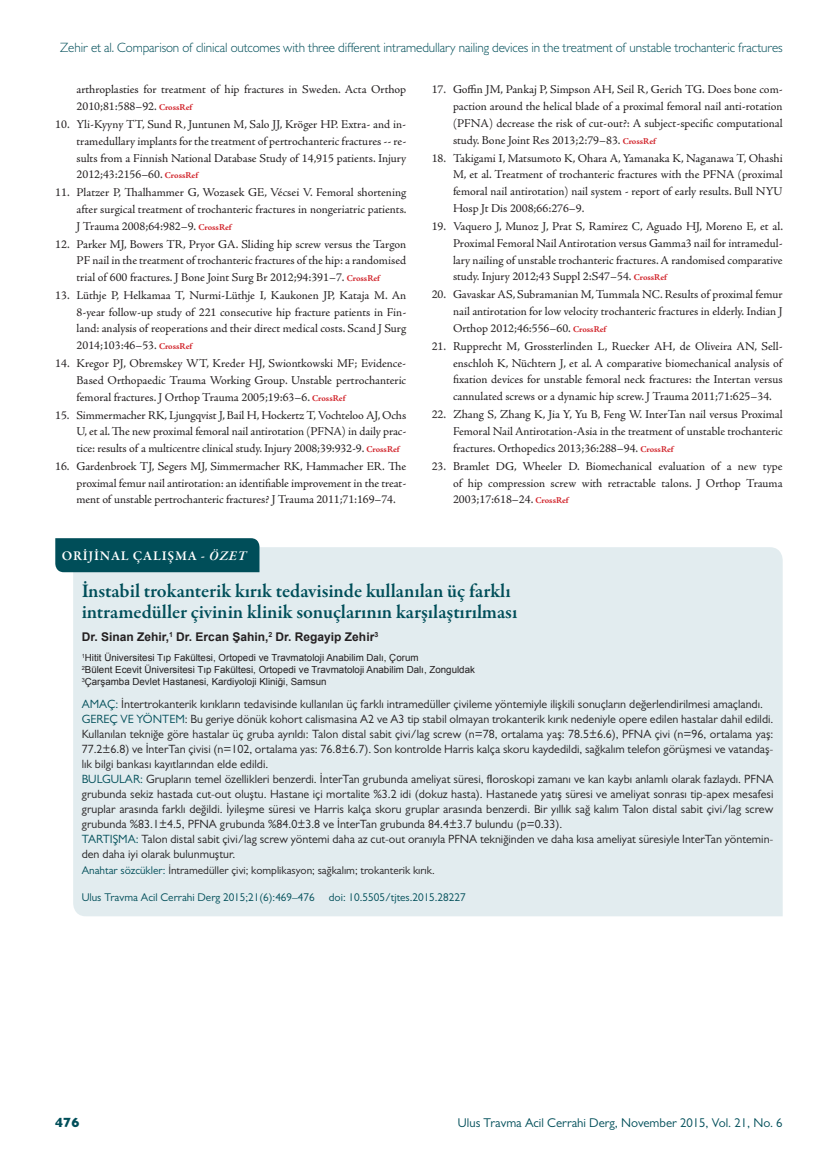
<style>
.page{position:relative;width:838px;height:1170px;background:#fff}
.page>*{position:absolute;margin:0;border:0;box-sizing:border-box;transform-origin:0 0}
.t1{font:600 19.5px/21px "Garamond Premr Pro";color:#004e59}
.t2{font:300 13.5px "Gill Sans MT Pro";letter-spacing:-.01em;color:#004e59}
.t3{font:600 13.5px "Garamond Premr Pro";letter-spacing:.055em;color:#fff}
.t4{font:800 13.5px "Gill Sans MT Pro";color:#004e59}
.t5{font:12.75px "Gill Sans MT Pro";color:#004e59}
.t6{font:12px/16.8px "Adobe Jenson Pro";letter-spacing:-.005em;color:#231f20;text-align:justify}
.t7{font:12px/15px "Gill Sans MT Pro";color:#231f20}
.t8{font:700 12px "Arial";color:#231f20}
.t9{font:11.25px "Gill Sans MT Pro";color:#231f20}
.t10{font:11.25px "Gill Sans MT Pro";color:#004e59}
.t11{font:9.75px/11.7px "Arial";color:#231f20}
.s1{font-weight:700;font-size:9px;color:#d1232a}
.s2{font-style:italic}
.s3{color:#004e59}
</style>
<div class="page">
<div style="left:73px;top:547px;width:709px;height:369px;background:#e2ecef"></div>
<div style="left:55px;top:538px;width:204px;height:34px;background:#004e59"></div>
<p class="t2" style="left:60px;top:39px;width:724px">Zehir et al. Comparison of clinical outcomes with three different intramedullary nailing devices in the treatment of unstable trochanteric fractures</p>
<p class="t6" style="left:77px;top:81px;width:331px">arthroplasties for treatment of hip fractures in Sweden. Acta Orthop<br>2010;81:588–92. <span class="s1">CrossRef</span></p>
<p class="t6" style="left:77px;top:116px;width:331px;text-indent:-21px">10. Yli-Kyyny TT, Sund R, Juntunen M, Salo JJ, Kröger HP. Extra- and in&shy;tramedullary implants for the treatment of pertrochanteric fractures -- re&shy;sults from a Finnish National Database Study of 14,915 patients. Injury 2012;43:2156–60. <span class="s1">CrossRef</span></p>
<p class="t6" style="left:77px;top:184px;width:331px;text-indent:-21px">11. Platzer P, Thalhammer G, Wozasek GE, Vécsei V. Femoral shortening after surgical treatment of trochanteric fractures in nongeriatric patients.<br>J Trauma 2008;64:982–9. <span class="s1">CrossRef</span></p>
<p class="t6" style="left:77px;top:236px;width:331px;text-indent:-21px">12. Parker MJ, Bowers TR, Pryor GA. Sliding hip screw versus the Targon PF nail in the treatment of trochanteric fractures of the hip: a randomised trial of 600 fractures. J Bone Joint Surg Br 2012;94:391–7. <span class="s1">CrossRef</span></p>
<p class="t6" style="left:77px;top:287px;width:331px;text-indent:-21px">13. Lüthje P, Helkamaa T, Nurmi-Lüthje I, Kaukonen JP, Kataja M. An 8-year follow-up study of 221 consecutive hip fracture patients in Fin&shy;land: analysis of reoperations and their direct medical costs. Scand J Surg 2014;103:46–53. <span class="s1">CrossRef</span></p>
<p class="t6" style="left:77px;top:355px;width:331px;text-indent:-21px">14. Kregor PJ, Obremskey WT, Kreder HJ, Swiontkowski MF; Evidence-Based Orthopaedic Trauma Working Group. Unstable pertrochanteric femoral fractures. J Orthop Trauma 2005;19:63–6. <span class="s1">CrossRef</span></p>
<p class="t6" style="left:77px;top:406px;width:331px;text-indent:-21px">15. Simmermacher RK, Ljungqvist J, Bail H, Hockertz T, Vochteloo AJ, Ochs U, et al. The new proximal femoral nail antirotation (PFNA) in daily prac&shy;tice: results of a multicentre clinical study. Injury 2008;39:932-9. <span class="s1">CrossRef</span></p>
<p class="t6" style="left:77px;top:458px;width:331px;text-indent:-21px">16. Gardenbroek TJ, Segers MJ, Simmermacher RK, Hammacher ER. The proximal femur nail antirotation: an identifiable improvement in the treat&shy;ment of unstable pertrochanteric fractures? J Trauma 2011;71:169–74.</p>
<p class="t3" style="left:62px;top:547px;width:186px">ORİJİNAL ÇALIŞMA - <span class="s2">ÖZET</span></p>
<p class="t6" style="left:453px;top:81px;width:331px;text-indent:-21px">17. Goffin JM, Pankaj P, Simpson AH, Seil R, Gerich TG. Does bone com&shy;paction around the helical blade of a proximal femoral nail anti-rotation (PFNA) decrease the risk of cut-out?: A subject-specific computational study. Bone Joint Res 2013;2:79–83. <span class="s1">CrossRef</span></p>
<p class="t6" style="left:453px;top:150px;width:331px;text-indent:-21px">18. Takigami I, Matsumoto K, Ohara A, Yamanaka K, Naganawa T, Ohashi M, et al. Treatment of trochanteric fractures with the PFNA (proximal femoral nail antirotation) nail system - report of early results. Bull NYU Hosp Jt Dis 2008;66:276–9.</p>
<p class="t6" style="left:453px;top:218px;width:331px;text-indent:-21px">19. Vaquero J, Munoz J, Prat S, Ramirez C, Aguado HJ, Moreno E, et al.<br>Proximal Femoral Nail Antirotation versus Gamma3 nail for intramedul&shy;lary nailing of unstable trochanteric fractures. A randomised comparative study. Injury 2012;43 Suppl 2:S47–54. <span class="s1">CrossRef</span></p>
<p class="t6" style="left:453px;top:286px;width:331px;text-indent:-21px">20. Gavaskar AS, Subramanian M, Tummala NC. Results of proximal femur nail antirotation for low velocity trochanteric fractures in elderly. Indian J Orthop 2012;46:556–60. <span class="s1">CrossRef</span></p>
<p class="t6" style="left:453px;top:338px;width:331px;text-indent:-21px">21. Rupprecht M, Grossterlinden L, Ruecker AH, de Oliveira AN, Sell&shy;enschloh K, Nüchtern J, et al. A comparative biomechanical analysis of fixation devices for unstable femoral neck fractures: the Intertan versus cannulated screws or a dynamic hip screw. J Trauma 2011;71:625–34.</p>
<p class="t6" style="left:453px;top:406px;width:331px;text-indent:-21px">22. Zhang S, Zhang K, Jia Y, Yu B, Feng W. InterTan nail versus Proximal Femoral Nail Antirotation-Asia in the treatment of unstable trochanteric fractures. Orthopedics 2013;36:288–94. <span class="s1">CrossRef</span></p>
<p class="t6" style="left:453px;top:458px;width:331px;text-indent:-21px">23. Bramlet DG, Wheeler D. Biomechanical evaluation of a new type of hip compression screw with retractable talons. J Orthop Trauma 2003;17:618–24. <span class="s1">CrossRef</span></p>
<h1 class="t1" style="left:82px;top:581px;width:437px">İnstabil trokanterik kırık tedavisinde kullanılan üç farklı intramedüller çivinin klinik sonuçlarının karşılaştırılması</h1>
<p class="t8" style="left:82px;top:630px;width:298px">Dr. Sinan Zehir,<sup>1</sup> Dr. Ercan Şahin,<sup>2</sup> Dr. Regayip Zehir<sup>3</sup></p>
<p class="t11" style="left:82px;top:652px;width:395px"><sup>1</sup>Hitit Üniversitesi Tıp Fakültesi, Ortopedi ve Travmatoloji Anabilim Dalı, Çorum<br><sup>2</sup>Bülent Ecevit Üniversitesi Tıp Fakültesi, Ortopedi ve Travmatoloji Anabilim Dalı, Zonguldak<br><sup>3</sup>Çarşamba Devlet Hastanesi, Kardiyoloji Kliniği, Samsun</p>
<p class="t7" style="left:82px;top:696px;width:693px"><span class="s3">AMAÇ:</span> İntertrokanterik kırıkların tedavisinde kullanılan üç farklı intramedüller çivileme yöntemiyle ilişkili sonuçların değerlendirilmesi amaçlandı.<br><span class="s3">GEREÇ VE YÖNTEM</span>: Bu geriye dönük kohort calismasina A2 ve A3 tip stabil olmayan trokanterik kırık nedeniyle opere edilen hastalar dahil edildi.<br>Kullanılan tekniğe göre hastalar üç gruba ayrıldı: Talon distal sabit çivi/lag screw (n=78, ortalama yaş: 78.5±6.6), PFNA çivi (n=96, ortalama yaş:<br>77.2±6.8) ve İnterTan çivisi (n=102, ortalama yas: 76.8±6.7). Son kontrolde Harris kalça skoru kaydedildi, sağkalım telefon görüşmesi ve vatandaş&shy;lık bilgi bankası kayıtlarından elde edildi.<br><span class="s3">BULGULAR:</span> Grupların temel özellikleri benzerdi. İnterTan grubunda ameliyat süresi, floroskopi zamanı ve kan kaybı anlamlı olarak fazlaydı. PFNA grubunda sekiz hastada cut-out oluştu. Hastane içi mortalite %3.2 idi (dokuz hasta). Hastanede yatış süresi ve ameliyat sonrası tip-apex mesafesi gruplar arasında farklı değildi. İyileşme süresi ve Harris kalça skoru gruplar arasında benzerdi. Bir yıllık sağ kalım Talon distal sabit çivi/lag screw grubunda %83.1±4.5, PFNA grubunda %84.0±3.8 ve İnterTan grubunda 84.4±3.7 bulundu (p=0.33).<br><span class="s3">TARTIŞMA:</span> Talon distal sabit çivi/lag screw yöntemi daha az cut-out oranıyla PFNA tekniğinden ve daha kısa ameliyat süresiyle InterTan yöntemin&shy;den daha iyi olarak bulunmuştur.</p>
<p class="t9" style="left:82px;top:863px;width:354px"><span class="s3">Anahtar sözcükler:</span> İntramedüller çivi; komplikasyon; sağkalım; trokanterik kırık.</p>
<p class="t10" style="left:82px;top:890px;width:234px">Ulus Travma Acil Cerrahi Derg 2015;21(6):469–476</p>
<p class="t10" style="left:329px;top:890px;width:138px">doi: 10.5505/tjtes.2015.28227</p>
<p class="t4" style="left:55px;top:1114px;width:26px">476</p>
<p class="t5" style="left:458px;top:1115px;width:326px">Ulus Travma Acil Cerrahi Derg, November 2015, Vol. 21, No. 6</p>
</div>
